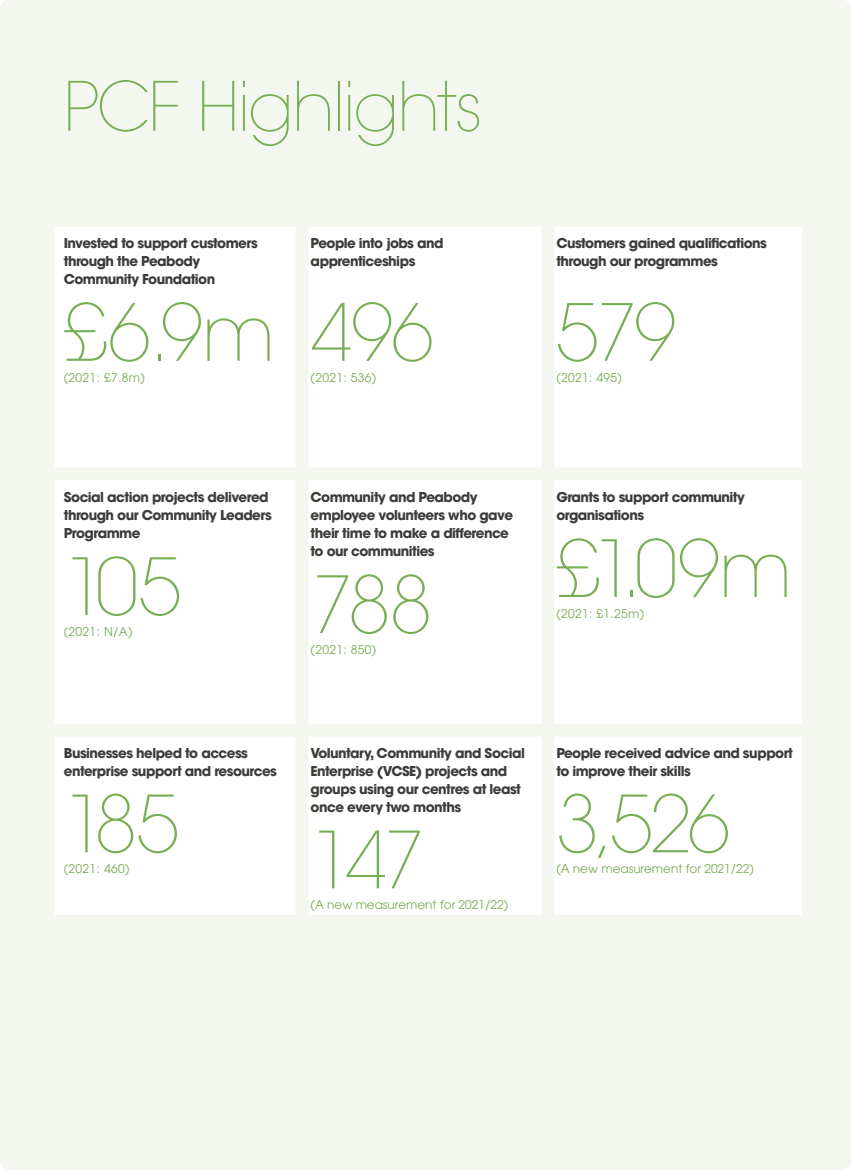
<style>
.page{position:relative;width:851px;height:1170px;background:#fff}
.page>*{position:absolute;margin:0;border:0;box-sizing:border-box;transform-origin:0 0}
.t1{font:200 78px "ITC Avant Garde Std";letter-spacing:-.06em;color:#77ad53}
.t2{font:200 67.5px "ITC Avant Garde Std";letter-spacing:-.03em;color:#77ad53}
.t3{font:700 13.5px/18px "ITC Avant Garde Std";letter-spacing:-.04em;color:#3c3c3b}
.t4{font:12px "ITC Avant Garde Std";color:#77ad53}
</style>
<div class="page">
<div style="left:0;top:0;width:850px;height:1169px;background:#f4f7ef;border-radius:8px"></div>
<div style="left:55px;top:227px;width:746px;height:687px;background:#fff"></div>
<div style="left:541px;top:0;width:13px;height:1169px;background:#f4f7ef;border-radius:6px"></div>
<div style="left:6px;top:723px;width:830px;height:13px;background:#f4f7ef;border-radius:6px"></div>
<div style="left:296px;top:0;width:12px;height:1169px;background:#f4f7ef;border-radius:6px"></div>
<div style="left:6px;top:467px;width:830px;height:13px;background:#f4f7ef;border-radius:6px"></div>
<h2 class="t2" style="left:64px;top:65px;width:421px">PCF Highlights</h2>
<p class="t3" style="left:64px;top:234px;width:195px">Invested to support customers through the Peabody<br>Community Foundation</p>
<h1 class="t1" style="left:64px;top:285px;width:213px">£6.9m</h1>
<p class="t4" style="left:64px;top:370px;width:82px">(2021: £7.8m)</p>
<p class="t3" style="left:310px;top:234px;width:134px">People into jobs and apprenticeships</p>
<h1 class="t1" style="left:310px;top:285px;width:125px">496</h1>
<p class="t4" style="left:310px;top:370px;width:67px">(2021: 536)</p>
<p class="t3" style="left:556px;top:234px;width:212px">Customers gained qualifications through our programmes</p>
<h1 class="t1" style="left:556px;top:285px;width:122px">579</h1>
<p class="t4" style="left:556px;top:370px;width:67px">(2021: 495)</p>
<p class="t3" style="left:64px;top:488px;width:209px">Social action projects delivered through our Community Leaders<br>Programme</p>
<h1 class="t1" style="left:64px;top:539px;width:120px">105</h1>
<p class="t4" style="left:64px;top:624px;width:70px">(2021: N/A)</p>
<p class="t3" style="left:310px;top:488px;width:204px">Community and Peabody employee volunteers who gave their time to make a difference to our communities</p>
<h1 class="t1" style="left:310px;top:557px;width:123px">788</h1>
<p class="t4" style="left:310px;top:642px;width:67px">(2021: 850)</p>
<p class="t3" style="left:556px;top:488px;width:190px">Grants to support community organisations</p>
<h1 class="t1" style="left:556px;top:521px;width:237px">£1.09m</h1>
<p class="t4" style="left:556px;top:606px;width:89px">(2021: £1.25m)</p>
<p class="t3" style="left:64px;top:743px;width:214px">Businesses helped to access enterprise support and resources</p>
<h1 class="t1" style="left:64px;top:776px;width:118px">185</h1>
<p class="t4" style="left:64px;top:861px;width:67px">(2021: 460)</p>
<p class="t3" style="left:310px;top:743px;width:216px">Voluntary, Community and Social<br>Enterprise (VCSE) projects and groups using our centres at least once every two months</p>
<h1 class="t1" style="left:310px;top:812px;width:116px">147</h1>
<p class="t4" style="left:310px;top:897px;width:199px">(A new measurement for 2021/22)</p>
<p class="t3" style="left:556px;top:743px;width:238px">People received advice and support to improve their skills</p>
<h1 class="t1" style="left:556px;top:776px;width:176px">3,526</h1>
<p class="t4" style="left:556px;top:861px;width:199px">(A new measurement for 2021/22)</p>
</div>
